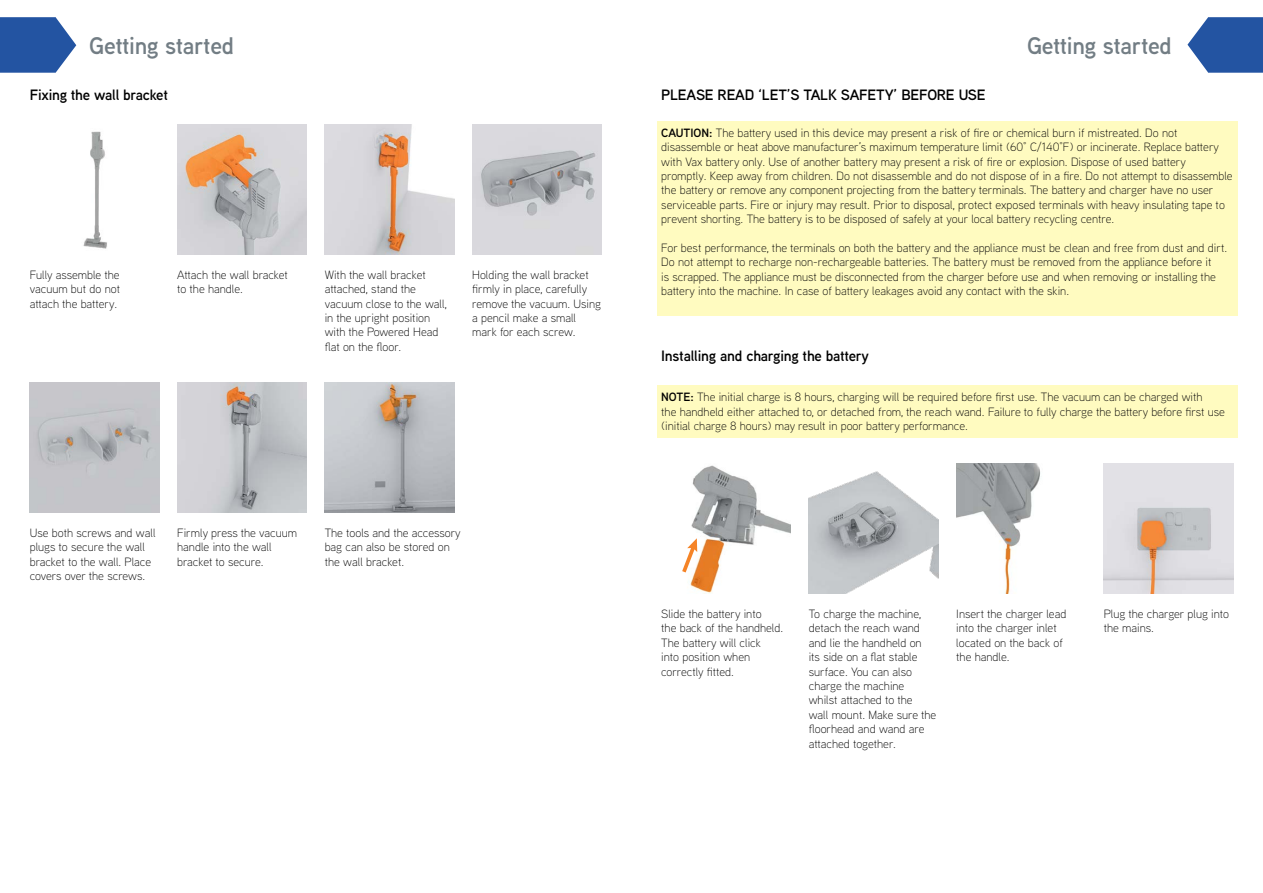
<style>
.page{position:relative;width:1263px;height:893px;background:#fff}
.page>*{position:absolute;margin:0;border:0;box-sizing:border-box;transform-origin:0 0}
.t1{font:600 24px "Vax Aaux Next";letter-spacing:-.015em;color:#727d84}
.t2{font:600 15px "Vax Aaux Next";letter-spacing:-.015em;color:#000}
.t3{font:300 12px/14.4px "Vax Aaux Next";color:#000}
.s1{font-weight:600}
</style>
<div class="page">
<svg style="left:0;top:17px;width:76px;height:56px;background:#416bae"></svg>
<div style="left:657px;top:385px;width:580px;height:53px;background:#fffbc0"></div>
<div style="left:657px;top:122px;width:580px;height:194px;background:#fffbc0"></div>
<img style="left:83px;top:131px;width:24px;height:118px">
<img style="left:30px;top:382px;width:129px;height:130px">
<img style="left:177px;top:125px;width:130px;height:129px">
<img style="left:177px;top:382px;width:130px;height:130px">
<img style="left:325px;top:125px;width:129px;height:129px">
<img style="left:325px;top:382px;width:129px;height:130px">
<img style="left:472px;top:125px;width:130px;height:129px">
<img style="left:684px;top:465px;width:107px;height:128px">
<img style="left:809px;top:471px;width:129px;height:122px">
<img style="left:956px;top:463px;width:85px;height:130px">
<img style="left:1104px;top:463px;width:129px;height:130px">
<svg style="left:1187px;top:17px;width:76px;height:56px;background:#446daf"></svg>
<svg style="left:682px;top:538px;width:15px;height:34px"></svg>
<h1 class="t1" style="left:89px;top:29px;width:146px">Getting started</h1>
<p class="t2" style="left:30px;top:85px;width:140px">Fixing the wall bracket</p>
<p class="t2" style="left:661px;top:85px;width:326px">PLEASE READ ‘LET’S TALK SAFETY’ BEFORE USE</p>
<h1 class="t1" style="left:1027px;top:29px;width:146px">Getting started</h1>
<p class="t3" style="left:30px;top:267px;width:92px;text-align:justify">Fully assemble the vacuum but do not attach the battery.</p>
<p class="t3" style="left:177px;top:267px;width:112px">Attach the wall bracket to the handle.</p>
<p class="t3" style="left:325px;top:267px;width:123px">With the wall bracket attached, stand the vacuum close to the wall, in the upright position with the Powered Head flat on the floor.</p>
<p class="t3" style="left:472px;top:267px;width:130px">Holding the wall bracket firmly in place, carefully remove the vacuum. Using a pencil make a small mark for each screw.</p>
<p class="t3" style="left:30px;top:525px;width:127px">Use both screws and wall plugs to secure the wall bracket to the wall. Place covers over the screws.</p>
<p class="t3" style="left:177px;top:525px;width:121px">Firmly press the vacuum handle into the wall bracket to secure.</p>
<p class="t3" style="left:325px;top:525px;width:138px">The tools and the accessory bag can also be stored on the wall bracket.</p>
<p class="t3" style="left:661px;top:125px;width:573px"><span class="s1">CAUTION:</span> The battery used in this device may present a risk of fire or chemical burn if mistreated. Do not disassemble or heat above manufacturer’s maximum temperature limit (60° C/140°F) or incinerate. Replace battery with Vax battery only. Use of another battery may present a risk of fire or explosion. Dispose of used battery promptly. Keep away from children. Do not disassemble and do not dispose of in a fire. Do not attempt to disassemble the battery or remove any component projecting from the battery terminals. The battery and charger have no user serviceable parts. Fire or injury may result. Prior to disposal, protect exposed terminals with heavy insulating tape to prevent shorting. The battery is to be disposed of safely at your local battery recycling centre.</p>
<p class="t3" style="left:661px;top:240px;width:567px">For best performance, the terminals on both the battery and the appliance must be clean and free from dust and dirt.<br>Do not attempt to recharge non-rechargeable batteries. The battery must be removed from the appliance before it<br>is scrapped. The appliance must be disconnected from the charger before use and when removing or installing the battery into the machine. In case of battery leakages avoid any contact with the skin.</p>
<p class="t2" style="left:661px;top:346px;width:209px">Installing and charging the battery</p>
<p class="t3" style="left:661px;top:390px;width:565px"><span class="s1">NOTE:</span> The initial charge is 8 hours, charging will be required before first use. The vacuum can be charged with<br>the handheld either attached to, or detached from, the reach wand. Failure to fully charge the battery before first use (initial charge 8 hours) may result in poor battery performance.</p>
<p class="t3" style="left:661px;top:606px;width:124px">Slide the battery into<br>the back of the handheld.<br>The battery will click<br>into position when correctly fitted.</p>
<p class="t3" style="left:809px;top:606px;width:129px">To charge the machine, detach the reach wand and lie the handheld on<br>its side on a flat stable surface. You can also charge the machine<br>whilst attached to the<br>wall mount. Make sure the floorhead and wand are attached together.</p>
<p class="t3" style="left:956px;top:606px;width:112px">Insert the charger lead into the charger inlet located on the back of the handle.</p>
<p class="t3" style="left:1104px;top:606px;width:127px">Plug the charger plug into the mains.</p>
</div>
